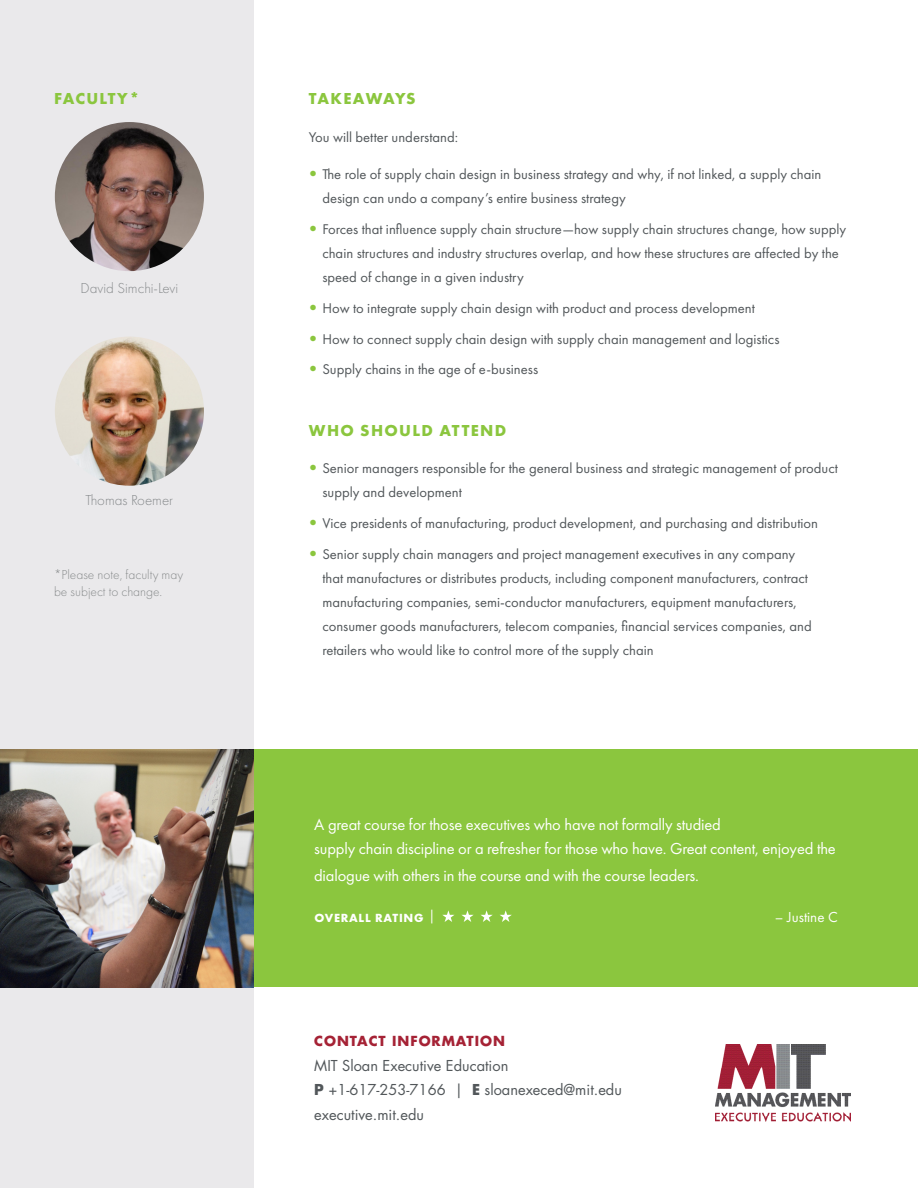
<style>
.page{position:relative;width:918px;height:1188px;background:#fff}
.page>*{position:absolute;margin:0;border:0;box-sizing:border-box;transform-origin:0 0}
.t1{font:16.5px/24px "Futura PT";letter-spacing:-.01em;color:#fff}
.Subhead{font:700 16.5px "Futura PT";letter-spacing:.08em;color:#8bc63e}
.Bullet{font:300 15px "Futura PT";color:#888b8d}
.t2{font:15px "Futura PT";color:#fff}
.t3{font:14.7px/24px "Futura PT";color:#52575a}
.t4{font:14.7px/24.8px "Futura Std";color:#52575a}
.t5{font:300 13.5px/16.2px "Futura PT";color:#898c8d}
.t6{font:700 13.5px "Futura Std";letter-spacing:.07em;color:#a52235}
.t7{font:700 12.3px "Futura PT";letter-spacing:.06em;color:#fff}
.s1{font-family:"Futura Std";color:#8bc63e}
.s2{font-weight:400;font-size:13.8px}
.s3{font-weight:700}
</style>
<div class="page">
<div style="left:0;top:0;width:254px;height:1188px;background:#eae9eb"></div>
<div style="left:0;top:750px;width:918px;height:237px;background:#8bc63e"></div>
<img style="left:716px;top:1044px;width:135px;height:78px">
<svg style="left:442px;top:910px;width:13px;height:12px"></svg>
<svg style="left:461px;top:910px;width:13px;height:12px"></svg>
<svg style="left:480px;top:910px;width:13px;height:12px"></svg>
<svg style="left:500px;top:910px;width:12px;height:12px"></svg>
<img style="left:55px;top:122px;width:149px;height:149px;border-radius:75px">
<img style="left:55px;top:337px;width:149px;height:149px;border-radius:75px">
<img style="left:0;top:750px;width:254px;height:237px">
<p class="Subhead" style="left:54px;top:88px;width:87px">FACULTY*</p>
<p class="Bullet" style="left:81px;top:280px;width:99px">David Simchi-Levi</p>
<p class="Bullet" style="left:86px;top:491px;width:89px">Thomas Roemer</p>
<p class="t5" style="left:54px;top:567px;width:131px">*Please note, faculty may be subject to change.</p>
<p class="Subhead" style="left:309px;top:88px;width:108px">TAKEAWAYS</p>
<p class="t3" style="left:309px;top:125px;width:151px">You will better understand:</p>
<p class="t3" style="left:322px;top:162px;width:501px;text-indent:-14px"><span class="s1">•</span> The role of supply chain design in business strategy and why, if not linked, a supply chain design can undo a company’s entire business strategy</p>
<p class="t3" style="left:322px;top:217px;width:525px;text-indent:-14px"><span class="s1">•</span> Forces that influence supply chain structure—how supply chain structures change, how supply chain structures and industry structures overlap, and how these structures are affected by the speed of change in a given industry</p>
<p class="t3" style="left:309px;top:296px;width:447px"><span class="s1">•</span> How to integrate supply chain design with product and process development</p>
<p class="t3" style="left:309px;top:327px;width:472px"><span class="s1">•</span> How to connect supply chain design with supply chain management and logistics</p>
<p class="t3" style="left:309px;top:357px;width:231px"><span class="s1">•</span> Supply chains in the age of e-business</p>
<p class="Subhead" style="left:309px;top:420px;width:199px">WHO SHOULD ATTEND</p>
<p class="t3" style="left:322px;top:456px;width:517px;text-indent:-14px"><span class="s1">•</span> Senior managers responsible for the general business and strategic management of product supply and development</p>
<p class="t3" style="left:309px;top:511px;width:511px"><span class="s1">•</span> Vice presidents of manufacturing, product development, and purchasing and distribution</p>
<p class="t3" style="left:322px;top:542px;width:491px;text-indent:-14px"><span class="s1">•</span> Senior supply chain managers and project management executives in any company that manufactures or distributes products, including component manufacturers, contract manufacturing companies, semi-conductor manufacturers, equipment manufacturers, consumer goods manufacturers, telecom companies, financial services companies, and retailers who would like to control more of the supply chain</p>
<p class="t1" style="left:314px;top:812px;width:523px">A great course for those executives who have not formally studied<br>supply chain discipline or a refresher for those who have. Great content, enjoyed the</p>
<p class="t1" style="left:314px;top:863px;width:386px">dialogue with others in the course and with the course leaders.</p>
<p class="t7" style="left:314px;top:910px;width:123px">OVERALL RATING <span class="s2">|</span></p>
<p class="t2" style="left:775px;top:908px;width:64px">– Justine C</p>
<p class="t6" style="left:314px;top:1032px;width:192px">CONTACT INFORMATION</p>
<p class="t4" style="left:314px;top:1053px;width:309px">MIT Sloan Executive Education<br><span class="s3">P</span> +1-617-253-7166 | <span class="s3">E</span> sloanexeced@mit.edu executive.mit.edu</p>
</div>
